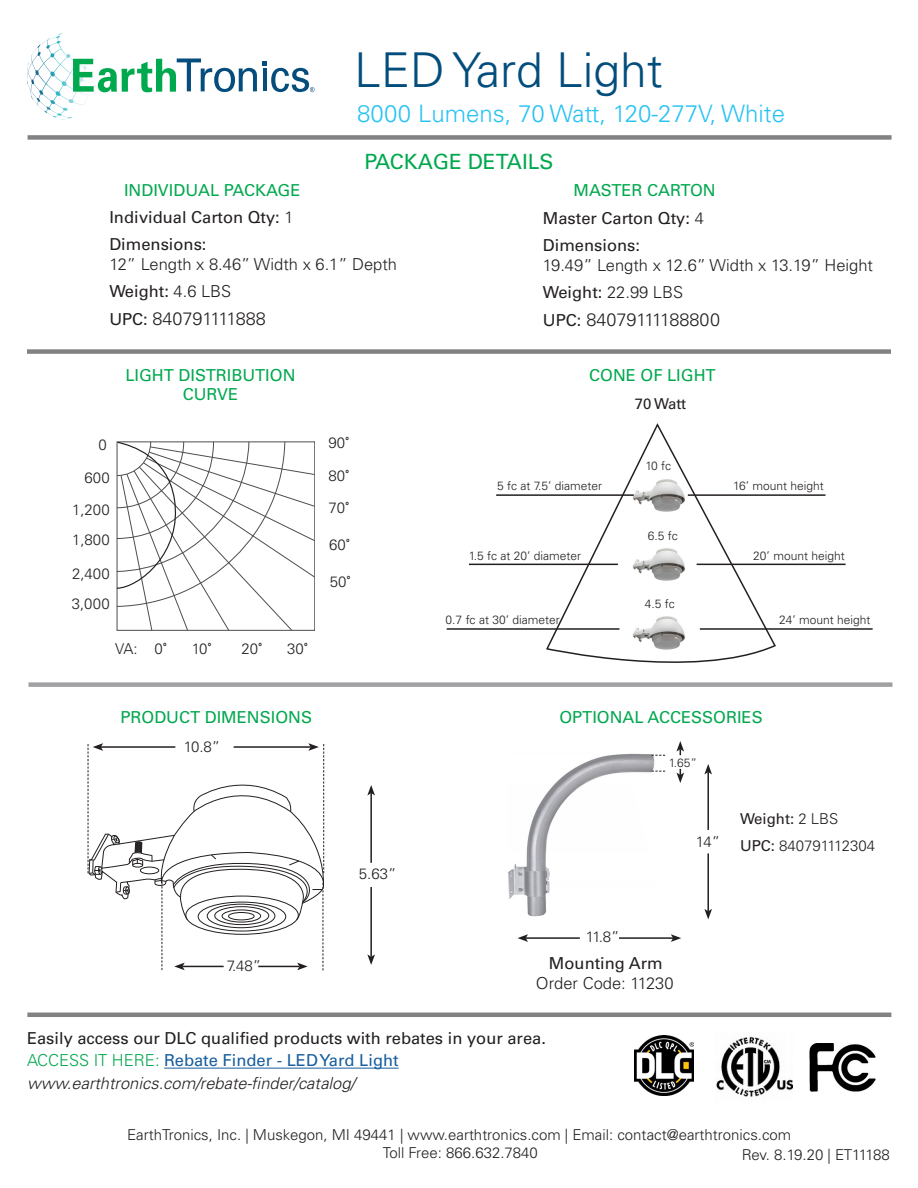
<style>
.page{position:relative;width:918px;height:1188px;background:#fff}
.page>*{position:absolute;margin:0;border:0;box-sizing:border-box;transform-origin:0 0}
.t1{font:300 48px "Univers LT Std";color:#034d7c}
.t2{font:300 24px "Univers LT Std";color:#27c3f3}
.t3{font:21px "Univers LT Std";color:#00a84e}
.t4{font:300 18px "Univers LT Std";color:#231f20}
.t5{font:16.5px "Univers LT Std";color:#231f20}
.t6{font:16.5px/19.8px "Univers LT Std";color:#00a84e;text-align:center}
.t7{font:300 16.5px "Univers LT Std";color:#231f20}
.t8{font:italic 300 16.5px "Univers LT Std";color:#231f20}
.t9{font:16.5px "Univers LT Std";color:#175d9e}
.t10{font:300 15px "Univers LT Std";color:#231f20}
.t11{font:300 15px "Univers LT Std";letter-spacing:-.025em;color:#231f20}
.t12{font:15px "Univers LT Std";color:#231f20}
.t13{font:300 12px "Univers LT Std";color:#231f20}
.s1{font-weight:300}
.s2{font-weight:400;font-size:16.5px}
.s3{font-weight:400}
.s4{font-family:"Adelle Sans Cnd";font-weight:400}
.s5{font-weight:300;color:#00a84e}
</style>
<div class="page">
<hr style="left:27px;top:1013px;width:864px;height:4px;background:#828284">
<div style="left:27px;top:349px;width:864px;height:5px;background:#828284"></div>
<img style="left:809px;top:1044px;width:67px;height:47px">
<hr style="left:164px;top:1068px;width:235px;height:1px;background:#175d9e">
<svg style="left:27px;top:34px;width:34px;height:46px"></svg>
<svg style="left:73px;top:58px;width:242px;height:34px"></svg>
<div style="left:28px;top:135px;width:864px;height:5px;background:#828284"></div>
<img style="left:716px;top:1036px;width:77px;height:61px">
<img style="left:634px;top:1036px;width:60px;height:59px">
<svg style="left:546px;top:423px;width:231px;height:240px"></svg>
<hr style="left:688px;top:494px;width:137px;height:2px;background:#231f20">
<hr style="left:496px;top:494px;width:138px;height:2px;background:#231f20">
<hr style="left:697px;top:564px;width:149px;height:1px;background:#231f20">
<hr style="left:469px;top:564px;width:149px;height:1px;background:#231f20">
<hr style="left:700px;top:628px;width:173px;height:2px;background:#231f20">
<hr style="left:447px;top:628px;width:172px;height:2px;background:#231f20">
<svg style="left:117px;top:442px;width:198px;height:188px"></svg>
<div style="left:28px;top:682px;width:864px;height:5px;background:#a1a0a2"></div>
<hr style="left:370px;top:793px;width:2px;height:70px;background:#231f20">
<svg style="left:367px;top:785px;width:8px;height:10px"></svg>
<hr style="left:707px;top:772px;width:2px;height:58px;background:#231f20">
<svg style="left:704px;top:764px;width:8px;height:10px"></svg>
<hr style="left:370px;top:887px;width:2px;height:70px;background:#231f20">
<svg style="left:367px;top:954px;width:8px;height:11px"></svg>
<hr style="left:707px;top:853px;width:2px;height:58px;background:#231f20">
<svg style="left:704px;top:909px;width:8px;height:10px"></svg>
<svg style="left:676px;top:769px;width:8px;height:14px"></svg>
<svg style="left:676px;top:741px;width:8px;height:14px"></svg>
<img style="left:508px;top:753px;width:149px;height:164px">
<svg style="left:88px;top:743px;width:236px;height:227px"></svg>
<svg style="left:652px;top:755px;width:13px;height:1px"></svg>
<svg style="left:652px;top:771px;width:13px;height:1px"></svg>
<hr style="left:619px;top:937px;width:54px;height:2px;background:#231f20">
<svg style="left:671px;top:934px;width:10px;height:8px"></svg>
<hr style="left:526px;top:937px;width:54px;height:2px;background:#231f20">
<svg style="left:518px;top:934px;width:10px;height:8px"></svg>
<p class="t1" style="left:354px;top:41px;width:310px">LED Yard Light</p>
<p class="t2" style="left:357px;top:99px;width:430px">8000 Lumens, 70 Watt, 120-277V, White</p>
<p class="t6" style="left:124px;top:180px;width:178px">INDIVIDUAL PACKAGE</p>
<p class="t3" style="left:364px;top:149px;width:191px">PACKAGE DETAILS</p>
<p class="t6" style="left:574px;top:180px;width:144px">MASTER CARTON</p>
<p class="t5" style="left:109px;top:208px;width:186px">Individual Carton Qty: <span class="s1">1</span></p>
<p class="t5" style="left:109px;top:235px;width:99px">Dimensions:</p>
<p class="t7" style="left:109px;top:254px;width:289px">12” Length x 8.46” Width x 6.1” Depth</p>
<p class="t5" style="left:109px;top:281px;width:123px">Weight: <span class="s1">4.6 LBS</span></p>
<p class="t4" style="left:109px;top:308px;width:158px"><span class="s2">UPC:</span> 840791111888</p>
<p class="t5" style="left:543px;top:209px;width:162px">Master Carton Qty: <span class="s1">4</span></p>
<p class="t5" style="left:543px;top:236px;width:99px">Dimensions:</p>
<p class="t7" style="left:543px;top:255px;width:332px">19.49” Length x 12.6” Width x 13.19” Height</p>
<p class="t7" style="left:543px;top:282px;width:142px"><span class="s3">Weight:</span> 22.99 LBS</p>
<p class="t4" style="left:543px;top:309px;width:179px"><span class="s2">UPC:</span> 84079111188800</p>
<p class="t6" style="left:125px;top:365px;width:172px">LIGHT DISTRIBUTION<br>CURVE</p>
<p class="t6" style="left:589px;top:365px;width:128px">CONE OF LIGHT</p>
<p class="t12" style="left:635px;top:395px;width:53px">70 Watt</p>
<p class="t10" style="left:98px;top:436px;width:10px">0</p>
<p class="t10" style="left:85px;top:469px;width:27px">600</p>
<p class="t10" style="left:72px;top:501px;width:39px">1,200</p>
<p class="t10" style="left:328px;top:434px;width:22px">90<span class="s4">°</span></p>
<p class="t10" style="left:328px;top:467px;width:22px">80<span class="s4">°</span></p>
<p class="t10" style="left:328px;top:498px;width:22px">70<span class="s4">°</span></p>
<p class="t13" style="left:645px;top:458px;width:27px">10 fc</p>
<p class="t13" style="left:497px;top:479px;width:106px">5 fc at 7.5’ diameter</p>
<p class="t13" style="left:733px;top:479px;width:92px">16’ mount height</p>
<p class="t10" style="left:72px;top:531px;width:39px">1,800</p>
<p class="t10" style="left:329px;top:535px;width:22px">60<span class="s4">°</span></p>
<p class="t13" style="left:648px;top:529px;width:32px">6.5 fc</p>
<p class="t13" style="left:469px;top:548px;width:114px">1.5 fc at 20’ diameter</p>
<p class="t13" style="left:753px;top:548px;width:93px">20’ mount height</p>
<p class="t10" style="left:72px;top:564px;width:39px">2,400</p>
<p class="t10" style="left:330px;top:573px;width:22px">50<span class="s4">°</span></p>
<p class="t10" style="left:72px;top:595px;width:40px">3,000</p>
<p class="t13" style="left:645px;top:596px;width:32px">4.5 fc</p>
<p class="t13" style="left:446px;top:613px;width:116px">0.7 fc at 30’ diameter</p>
<p class="t13" style="left:779px;top:613px;width:93px">24’ mount height</p>
<p class="t10" style="left:115px;top:640px;width:53px">VA: 0<span class="s4">°</span></p>
<p class="t10" style="left:192px;top:640px;width:21px">10<span class="s4">°</span></p>
<p class="t10" style="left:241px;top:640px;width:22px">20<span class="s4">°</span></p>
<p class="t10" style="left:287px;top:640px;width:22px">30<span class="s4">°</span></p>
<p class="t6" style="left:120px;top:707px;width:193px">PRODUCT DIMENSIONS</p>
<p class="t10" style="left:184px;top:738px;width:38px">10.8”</p>
<p class="t10" style="left:227px;top:957px;width:36px">7.48”</p>
<p class="t10" style="left:359px;top:865px;width:39px">5.63”</p>
<p class="t6" style="left:559px;top:707px;width:205px">OPTIONAL ACCESSORIES</p>
<p class="t13" style="left:669px;top:756px;width:30px">1.65”</p>
<p class="t10" style="left:696px;top:833px;width:26px">14”</p>
<p class="t12" style="left:740px;top:809px;width:100px">Weight: <span class="s1">2 LBS</span></p>
<p class="t10" style="left:740px;top:836px;width:137px"><span class="s3">UPC:</span> 840791112304</p>
<p class="t10" style="left:586px;top:928px;width:35px">11.8”</p>
<p class="t5" style="left:549px;top:954px;width:115px">Mounting Arm</p>
<p class="t7" style="left:536px;top:973px;width:139px">Order Code: 11230</p>
<p class="t5" style="left:27px;top:1028px;width:520px">Easily access our DLC qualified products with rebates in your area.</p>
<p class="t9" style="left:27px;top:1051px;width:373px"><span class="s5">ACCESS IT HERE:</span> Rebate Finder - LED Yard Light</p>
<p class="t8" style="left:27px;top:1073px;width:330px">www.earthtronics.com/rebate-finder/catalog/</p>
<p class="t10" style="left:127px;top:1125px;width:666px">EarthTronics, Inc. | Muskegon, MI 49441 | www.earthtronics.com | Email: contact@earthtronics.com</p>
<p class="t10" style="left:383px;top:1143px;width:157px">Toll Free: 866.632.7840</p>
<p class="t11" style="left:742px;top:1145px;width:150px">Rev. 8.19.20 | ET11188</p>
</div>
